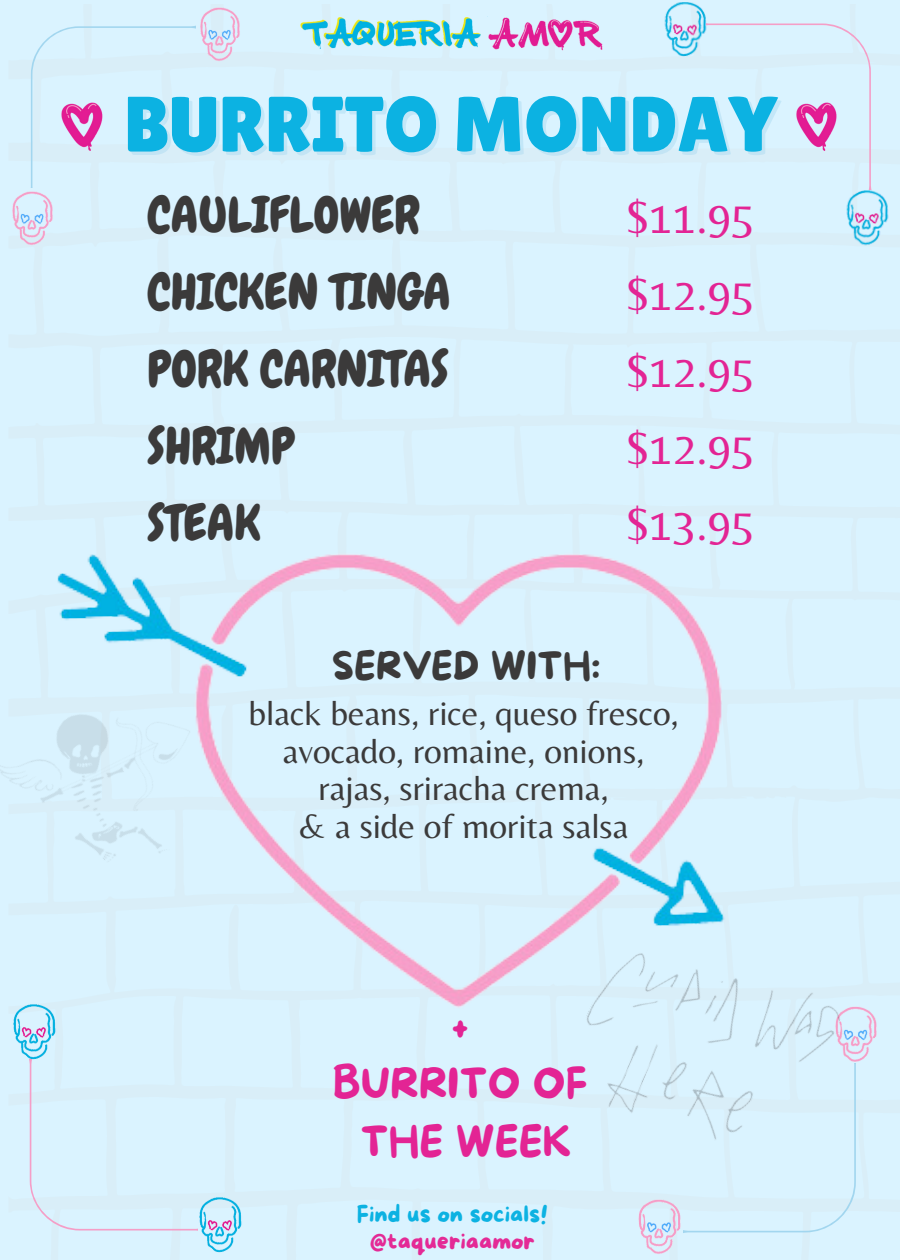
<style>
.page{position:relative;width:900px;height:1260px;background:#fff}
.page>*{position:absolute;margin:0;border:0;box-sizing:border-box;transform-origin:0 0}
.t1{font:78.25px "Lilita One";color:#0cb2e2}
.t2{font:49.5px/77px "Chewy";color:#3b3a3a}
.t3{font:47px/77px "Belleza";color:#e32494;text-align:justify}
.t4{font:42.25px/58px "More Sugar";color:#e32494;text-align:center}
.t5{font:38.5px "More Sugar";color:#3b3a3a}
.t6{font:35.25px/37.5px "Belleza";color:#3b3a3a;text-align:center}
.t7{font:23.5px "More Sugar";color:#0cb2e2}
.t8{font:23.5px "More Sugar";color:#e42a96}
</style>
<div class="page">
<div style="left:8px;top:4px;width:892px;height:1256px;background:#daf3ff"></div>
<div style="left:3px;top:0;width:193px;height:188px;background:#daf3ff"></div>
<img style="left:196px;top:5px;width:46px;height:56px">
<img style="left:8px;top:189px;width:47px;height:56px">
<img style="left:664px;top:2px;width:42px;height:55px">
<div style="left:706px;top:0;width:192px;height:190px;background:#daf3ff"></div>
<img style="left:846px;top:191px;width:43px;height:54px">
<img style="left:198px;top:1196px;width:45px;height:57px">
<div style="left:2px;top:1059px;width:195px;height:201px;background:#daf3ff"></div>
<img style="left:11px;top:1003px;width:45px;height:56px">
<div style="left:683px;top:1063px;width:202px;height:197px;background:#daf3ff"></div>
<img style="left:635px;top:1196px;width:48px;height:60px">
<img style="left:863px;top:1003px;width:17px;height:60px">
<img style="left:300px;top:11px;width:187px;height:39px">
<img style="left:488px;top:17px;width:118px;height:37px">
<img style="left:793px;top:100px;width:49px;height:50px">
<img style="left:58px;top:100px;width:49px;height:50px">
<img style="left:42px;top:536px;width:752px;height:482px">
<img style="left:551px;top:894px;width:312px;height:301px">
<img style="left:0;top:628px;width:255px;height:298px">
<h3 class="t1" style="left:123px;top:79px;width:655px">BURRITO MONDAY</h3>
<h4 class="t2" style="left:148px;top:177px;width:305px">CAULIFLOWER<br>CHICKEN TINGA<br>PORK CARNITAS<br>SHRIMP<br>STEAK</h4>
<h5 class="t3" style="left:626px;top:178px;width:131px">$11.95 $12.95 $12.95 $12.95 $13.95</h5>
<p class="t5" style="left:332px;top:645px;width:270px">SERVED WITH:</p>
<h4 class="t6" style="left:249px;top:694px;width:432px">black beans, rice, queso fresco, avocado, romaine, onions, rajas, sriracha crema,<br>&amp; a side of morita salsa</h4>
<p class="t4" style="left:332px;top:998px;width:257px">+<br>BURRITO OF<br>THE WEEK</p>
<p class="t7" style="left:357px;top:1201px;width:193px">Find us on socials!</p>
<h2 class="t8" style="left:370px;top:1229px;width:167px">@taqueriaamor</h2>
</div>
